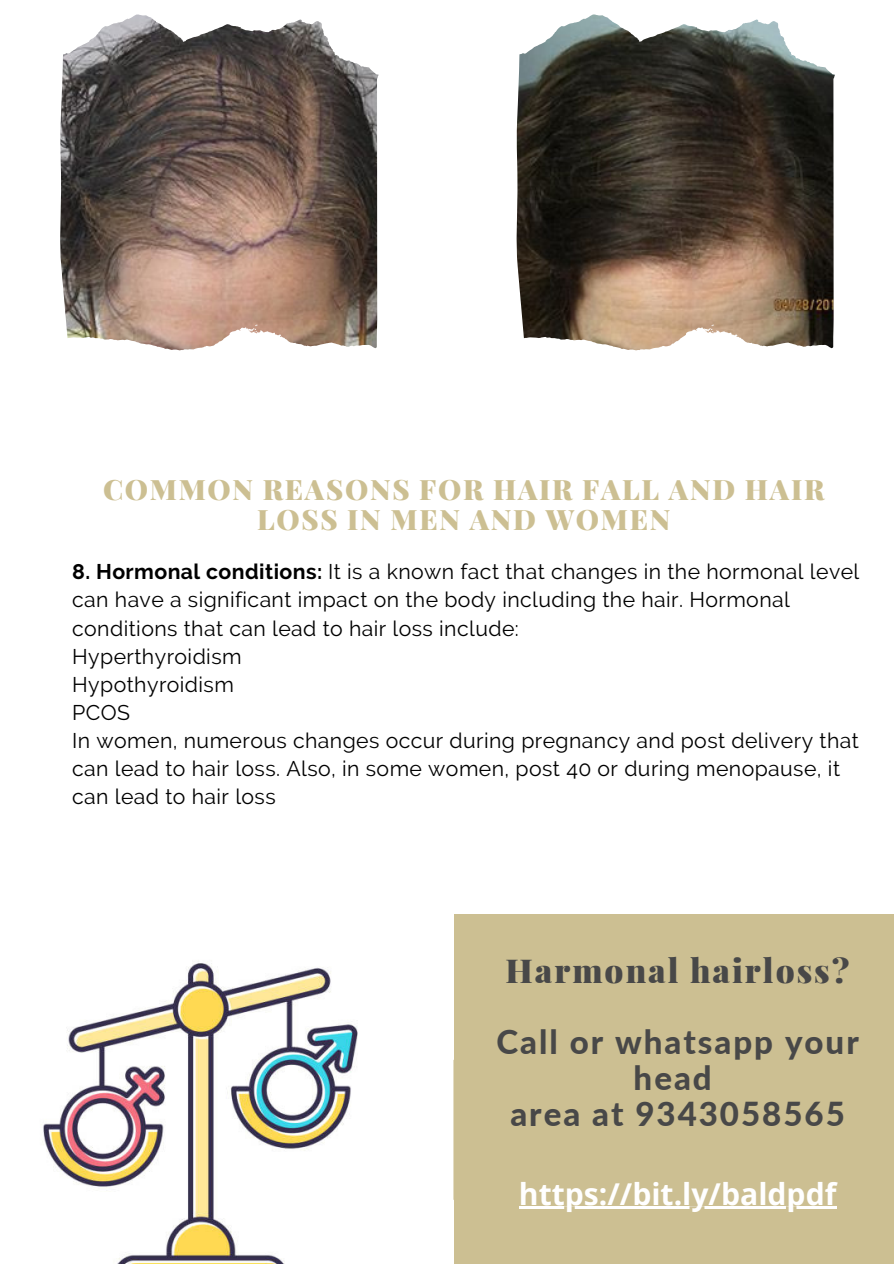
<style>
.page{position:relative;width:894px;height:1264px;background:#fff}
.page>*{position:absolute;margin:0;border:0;box-sizing:border-box;transform-origin:0 0}
.t1{font:800 33px/36px "Lato";letter-spacing:.06em;color:#484848;text-align:center}
.t2{font:900 33px "Playfair Display";letter-spacing:.06em;color:#484848}
.t3{font:700 30.15px "Open Sans";color:#fff}
.t4{font:900 28.2px/30.5px "Playfair Display";letter-spacing:.06em;color:#ccbf92;text-align:center}
.t5{font:21.15px/28.2px "Raleway";letter-spacing:.02em;color:#000}
.s1{font-weight:700}
</style>
<div class="page">
<svg style="left:60px;top:14px;width:775px;height:337px"></svg>
<div style="left:447px;top:914px;width:446px;height:349px;background:#ccbf92"></div>
<img style="left:42px;top:914px;width:412px;height:349px">
<svg style="left:453px;top:1018px;width:222px;height:222px"></svg>
<img style="left:156px;top:19px;width:222px;height:56px">
<img style="left:612px;top:19px;width:222px;height:56px">
<hr style="left:518px;top:1206px;width:318px;height:2px;background:#fff">
<p class="t4" style="left:103px;top:473px;width:722px">COMMON REASONS FOR HAIR FALL AND HAIR<br>LOSS IN MEN AND WOMEN</p>
<p class="t5" style="left:72px;top:557px;width:788px"><span class="s1">8. Hormonal conditions:</span> It is a known fact that changes in the hormonal level can have a significant impact on the body including the hair. Hormonal conditions that can lead to hair loss include:</p>
<p class="t5" style="left:72px;top:642px;width:171px">Hyperthyroidism</p>
<p class="t5" style="left:72px;top:670px;width:163px">Hypothyroidism</p>
<p class="t5" style="left:72px;top:698px;width:59px">PCOS</p>
<p class="t5" style="left:72px;top:726px;width:788px">In women, numerous changes occur during pregnancy and post delivery that can lead to hair loss. Also, in some women, post 40 or during menopause, it can lead to hair loss</p>
<p class="t2" style="left:505px;top:947px;width:345px">Harmonal hairloss?</p>
<p class="t1" style="left:496px;top:1023px;width:363px">Call or whatsapp your head</p>
<p class="t1" style="left:510px;top:1095px;width:336px">area at 9343058565</p>
<p class="t3" style="left:518px;top:1172px;width:319px">https://bit.ly/baldpdf</p>
</div>
